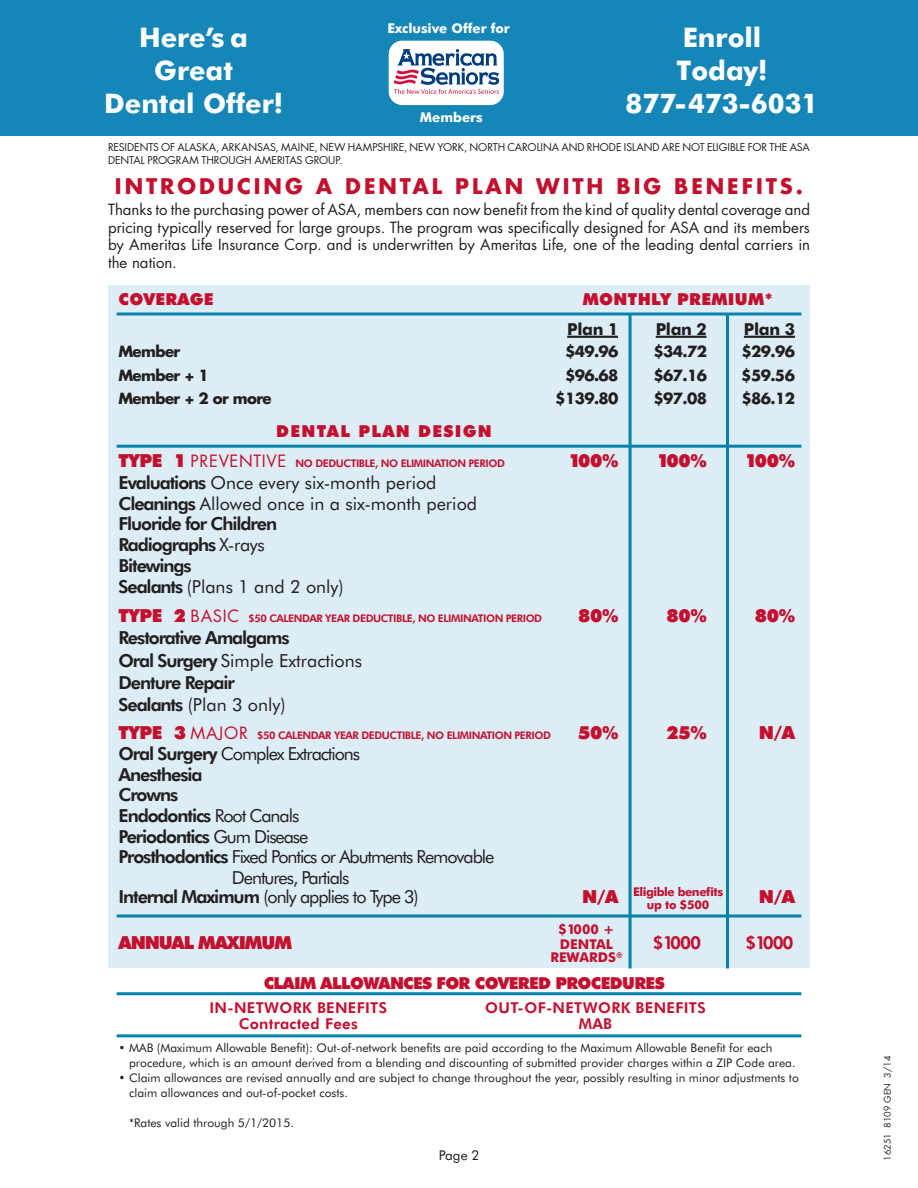
<style>
.page{position:relative;width:918px;height:1188px;background:#fff}
.page>*{position:absolute;margin:0;border:0;box-sizing:border-box;transform-origin:0 0}
.t1{font:700 27px/33px "Futura BT";color:#fff;text-align:center}
.t2{font:700 21px "Futura";letter-spacing:.14em;color:#c3102f}
.t3{font:18px "Futura BT";color:#231f20}
.t4{font:800 18px "Futura BT";letter-spacing:-.06em;color:#231f20}
.t5{font:18px/20.7px "Futura BT";letter-spacing:-.06em;color:#231f20}
.t6{font:900 18px "Futura BT";letter-spacing:-.06em;color:#c3102f}
.t7{font:800 18px "Futura BT";letter-spacing:-.06em;color:#c3102f}
.t8{font:900 16.5px "Futura BT";letter-spacing:-.04em;color:#c3102f}
.t9{font:900 16.5px "Futura BT";letter-spacing:.02em;color:#c3102f}
.t10{font:900 16.5px "Futura BT";letter-spacing:.08em;color:#c3102f}
.t11{font:700 16.5px "Futura BT";letter-spacing:-.02em;color:#231f20}
.t12{font:15px/17.7px "Futura";color:#231f20;text-align:justify}
.t13{font:700 15px "Futura";letter-spacing:-.04em;color:#231f20}
.t14{font:800 15px "Futura BT";letter-spacing:.02em;color:#c3102f}
.t15{font:700 13.5px "Futura BT";letter-spacing:-.005em;color:#fff}
.t16{font:700 13.5px "Futura BT";color:#c3102f}
.t17{font:13.5px "Futura BT";color:#231f20}
.t18{font:12px/15px "Futura BT";color:#231f20}
.t19{font:700 12px "Futura BT";letter-spacing:-.04em;color:#c3102f}
.t20{font:800 10.5px "Futura BT";letter-spacing:-.04em;color:#c3102f}
.t21{font:10.5px/13.5px "Futura";letter-spacing:-.005em;color:#231f20}
.t22{font:9px "Futura";color:#231f20}
.s1{font-weight:900;font-size:18px}
.s2{font-family:"Futura";font-weight:400;font-size:16.5px}
.s3{font-weight:800}
.s4{font-weight:400}
</style>
<div class="page">
<div style="left:108px;top:285px;width:702px;height:682px;background:#dcedf5"></div>
<hr style="left:567px;top:336px;width:51px;height:2px;background:#231f20">
<hr style="left:656px;top:336px;width:51px;height:2px;background:#231f20">
<hr style="left:744px;top:336px;width:51px;height:2px;background:#231f20">
<hr style="left:117px;top:313px;width:684px;height:3px;background:#0083a9">
<hr style="left:117px;top:445px;width:684px;height:3px;background:#0083a9">
<hr style="left:117px;top:914px;width:684px;height:3px;background:#0083a9">
<hr style="left:117px;top:992px;width:684px;height:3px;background:#0083a9">
<hr style="left:117px;top:1034px;width:684px;height:3px;background:#0083a9">
<hr style="left:629px;top:314px;width:3px;height:654px;background:#0083a9">
<hr style="left:726px;top:314px;width:3px;height:654px;background:#0083a9">
<div style="left:0;top:0;width:918px;height:135px;background:#1686b8"></div>
<div style="left:389px;top:41px;width:115px;height:64px;background:#fff;border-radius:14px"></div>
<svg style="left:394px;top:49px;width:105px;height:45px"></svg>
<p class="t15" style="left:388px;top:20px;width:124px">Exclusive Offer for</p>
<p class="t1" style="left:104px;top:20px;width:180px">Here’s a<br>Great<br>Dental Offer!</p>
<p class="t1" style="left:626px;top:20px;width:194px">Enroll<br>Today!<br>877-473-6031</p>
<p class="t15" style="left:420px;top:109px;width:65px">Members</p>
<p class="t21" style="left:108px;top:140px;width:703px">RESIDENTS OF ALASKA, ARKANSAS, MAINE, NEW HAMPSHIRE, NEW YORK, NORTH CAROLINA AND RHODE ISLAND ARE NOT ELIGIBLE FOR THE ASA<br>DENTAL PROGRAM THROUGH AMERITAS GROUP.</p>
<p class="t2" style="left:115px;top:172px;width:690px">INTRODUCING A DENTAL PLAN WITH BIG BENEFITS.</p>
<p class="t12" style="left:108px;top:201px;width:704px">Thanks to the purchasing power of ASA, members can now benefit from the kind of quality dental coverage and pricing typically reserved for large groups. The program was specifically designed for ASA and its members by Ameritas Life Insurance Corp. and is underwritten by Ameritas Life, one of the leading dental carriers in the nation.</p>
<p class="t9" style="left:118px;top:289px;width:97px">COVERAGE</p>
<p class="t9" style="left:583px;top:289px;width:192px">MONTHLY PREMIUM*</p>
<p class="t11" style="left:567px;top:319px;width:53px">Plan 1</p>
<p class="t11" style="left:656px;top:319px;width:53px">Plan 2</p>
<p class="t11" style="left:744px;top:319px;width:53px">Plan 3</p>
<p class="t13" style="left:118px;top:341px;width:63px">Member</p>
<p class="t13" style="left:565px;top:341px;width:55px">$49.96</p>
<p class="t13" style="left:654px;top:341px;width:55px">$34.72</p>
<p class="t13" style="left:741px;top:341px;width:55px">$29.96</p>
<p class="t13" style="left:118px;top:365px;width:92px">Member + 1</p>
<p class="t13" style="left:565px;top:365px;width:55px">$96.68</p>
<p class="t13" style="left:654px;top:365px;width:55px">$67.16</p>
<p class="t13" style="left:741px;top:365px;width:55px">$59.56</p>
<p class="t13" style="left:118px;top:389px;width:155px">Member + 2 or more</p>
<p class="t13" style="left:555px;top:389px;width:65px">$139.80</p>
<p class="t13" style="left:654px;top:389px;width:55px">$97.08</p>
<p class="t13" style="left:741px;top:389px;width:55px">$86.12</p>
<p class="t10" style="left:276px;top:421px;width:217px">DENTAL PLAN DESIGN</p>
<p class="t20" style="left:118px;top:457px;width:388px"><span class="s1">TYPE 1</span> <span class="s2">PREVENTIVE</span> NO DEDUCTIBLE, NO ELIMINATION PERIOD</p>
<p class="t6" style="left:568px;top:450px;width:52px">100%</p>
<p class="t6" style="left:657px;top:450px;width:52px">100%</p>
<p class="t6" style="left:745px;top:450px;width:52px">100%</p>
<p class="t3" style="left:118px;top:472px;width:320px"><span class="s3">Evaluations</span> Once every six-month period</p>
<p class="t3" style="left:118px;top:492px;width:360px"><span class="s3">Cleanings</span> Allowed once in a six-month period</p>
<p class="t4" style="left:118px;top:513px;width:160px">Fluoride for Children</p>
<p class="t4" style="left:118px;top:534px;width:148px">Radiographs <span class="s4">X-rays</span></p>
<p class="t4" style="left:118px;top:555px;width:75px">Bitewings</p>
<p class="t3" style="left:118px;top:575px;width:227px"><span class="s3">Sealants</span> (Plans 1 and 2 only)</p>
<p class="t20" style="left:118px;top:612px;width:425px"><span class="s1">TYPE 2</span> <span class="s2">BASIC</span> $50 CALENDAR YEAR DEDUCTIBLE, NO ELIMINATION PERIOD</p>
<p class="t6" style="left:578px;top:605px;width:42px">80%</p>
<p class="t6" style="left:667px;top:605px;width:42px">80%</p>
<p class="t6" style="left:755px;top:605px;width:42px">80%</p>
<p class="t4" style="left:118px;top:627px;width:173px">Restorative Amalgams</p>
<p class="t3" style="left:118px;top:649px;width:245px"><span class="s3">Oral Surgery</span> Simple Extractions</p>
<p class="t4" style="left:118px;top:672px;width:118px">Denture Repair</p>
<p class="t3" style="left:118px;top:694px;width:169px"><span class="s3">Sealants</span> (Plan 3 only)</p>
<p class="t20" style="left:118px;top:729px;width:434px"><span class="s1">TYPE 3</span> <span class="s2">MAJOR</span> $50 CALENDAR YEAR DEDUCTIBLE, NO ELIMINATION PERIOD</p>
<p class="t6" style="left:578px;top:722px;width:42px">50%</p>
<p class="t6" style="left:667px;top:722px;width:42px">25%</p>
<p class="t6" style="left:759px;top:722px;width:38px">N/A</p>
<p class="t5" style="left:118px;top:743px;width:243px"><span class="s3">Oral Surgery</span> Complex Extractions</p>
<p class="t4" style="left:118px;top:763px;width:86px">Anesthesia</p>
<p class="t4" style="left:118px;top:784px;width:61px">Crowns</p>
<p class="t4" style="left:118px;top:805px;width:182px">Endodontics <span class="s4">Root Canals</span></p>
<p class="t4" style="left:118px;top:825px;width:191px">Periodontics <span class="s4">Gum Disease</span></p>
<p class="t5" style="left:232px;top:847px;width:264px;text-indent:-113px"><span class="s3">Prosthodontics</span> Fixed Pontics or Abutments Removable<br>Dentures, Partials</p>
<p class="t5" style="left:118px;top:886px;width:302px"><span class="s3">Internal Maximum</span> (only applies to Type 3)</p>
<p class="t19" style="left:582px;top:884px;width:142px"><span class="s1">N/A</span> Eligible benefits</p>
<p class="t6" style="left:759px;top:886px;width:38px">N/A</p>
<p class="t19" style="left:647px;top:898px;width:64px">up to $500</p>
<p class="t16" style="left:559px;top:921px;width:57px">$1000 +</p>
<p class="t6" style="left:118px;top:932px;width:175px">ANNUAL MAXIMUM</p>
<p class="t16" style="left:560px;top:936px;width:55px">DENTAL</p>
<p class="t7" style="left:653px;top:932px;width:50px">$1000</p>
<p class="t7" style="left:745px;top:932px;width:50px">$1000</p>
<p class="t16" style="left:550px;top:949px;width:74px">REWARDS<sup>®</sup></p>
<p class="t8" style="left:264px;top:973px;width:403px">CLAIM ALLOWANCES FOR COVERED PROCEDURES</p>
<p class="t14" style="left:210px;top:998px;width:179px">IN-NETWORK BENEFITS</p>
<p class="t14" style="left:485px;top:998px;width:222px">OUT-OF-NETWORK BENEFITS</p>
<p class="t14" style="left:239px;top:1015px;width:121px">Contracted Fees</p>
<p class="t14" style="left:579px;top:1015px;width:35px">MAB</p>
<p class="t18" style="left:129px;top:1040px;width:668px;text-indent:-11px">• MAB (Maximum Allowable Benefit): Out-of-network benefits are paid according to the Maximum Allowable Benefit for each procedure, which is an amount derived from a blending and discounting of submitted provider charges within a ZIP Code area.</p>
<p class="t18" style="left:129px;top:1070px;width:671px;text-indent:-11px">• Claim allowances are revised annually and are subject to change throughout the year, possibly resulting in minor adjustments to claim allowances and out-of-pocket costs.</p>
<p class="t18" style="left:129px;top:1115px;width:166px">*Rates valid through 5/1/2015.</p>
<p class="t17" style="left:439px;top:1147px;width:42px">Page 2</p>
<p class="t22" style="left:882px;top:1161px;width:107px;rotate:-90deg">16251 8109 GEN 3/14</p>
</div>
